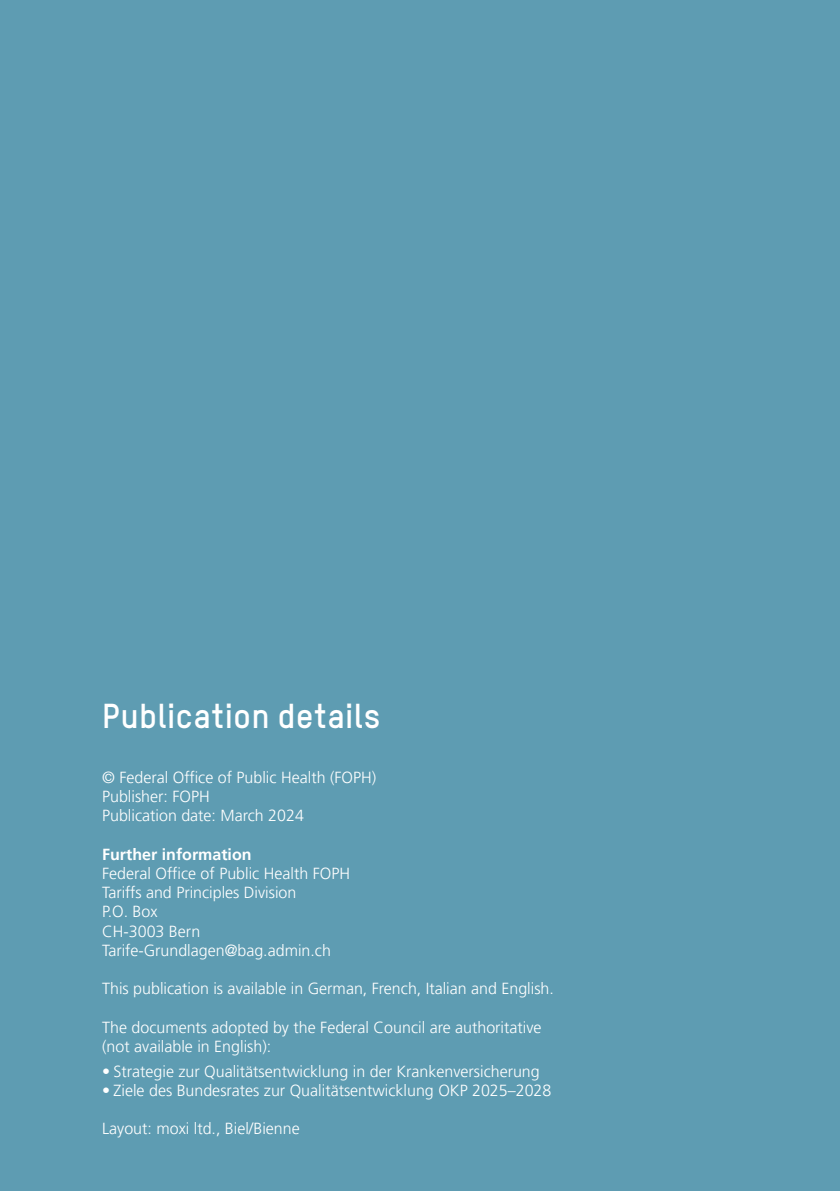
<style>
.page{position:relative;width:840px;height:1191px;background:#fff}
.page>*{position:absolute;margin:0;border:0;box-sizing:border-box;transform-origin:0 0}
.Titel_1_P{font:700 34px "TSTAR";letter-spacing:.005em;color:#fff}
.t1{font:300 16px/19.2px "Frutiger LT Pro";color:#fff}
.t2{font:700 16px "Frutiger LT Pro";color:#fff}
</style>
<div class="page">
<div style="left:0;top:0;width:839px;height:1191px;background:#5e9cb2"></div>
<p class="Titel_1_P" style="left:102px;top:694px;width:279px">Publication details</p>
<p class="t1" style="left:102px;top:768px;width:275px">© Federal Office of Public Health (FOPH)</p>
<p class="t1" style="left:102px;top:787px;width:109px">Publisher: FOPH</p>
<p class="t1" style="left:102px;top:806px;width:203px">Publication date: March 2024</p>
<p class="t2" style="left:102px;top:844px;width:151px">Further information</p>
<p class="t1" style="left:102px;top:864px;width:249px">Federal Office of Public Health FOPH</p>
<p class="t1" style="left:102px;top:883px;width:196px">Tariffs and Principles Division</p>
<p class="t1" style="left:102px;top:902px;width:57px">P.O. Box</p>
<p class="t1" style="left:102px;top:921px;width:100px">CH-3003 Bern</p>
<p class="t1" style="left:102px;top:940px;width:230px">Tarife-Grundlagen@bag.admin.ch</p>
<p class="t1" style="left:102px;top:979px;width:453px">This publication is available in German, French, Italian and English.</p>
<p class="t1" style="left:102px;top:1017px;width:440px">The documents adopted by the Federal Council are authoritative (not available in English):</p>
<p class="t1" style="left:102px;top:1061px;width:439px">• Strategie zur Qualitätsentwicklung in der Krankenversicherung</p>
<p class="t1" style="left:102px;top:1080px;width:450px">• Ziele des Bundesrates zur Qualitätsentwicklung OKP 2025–2028</p>
<p class="t1" style="left:102px;top:1119px;width:199px">Layout: moxi ltd., Biel/Bienne</p>
</div>
